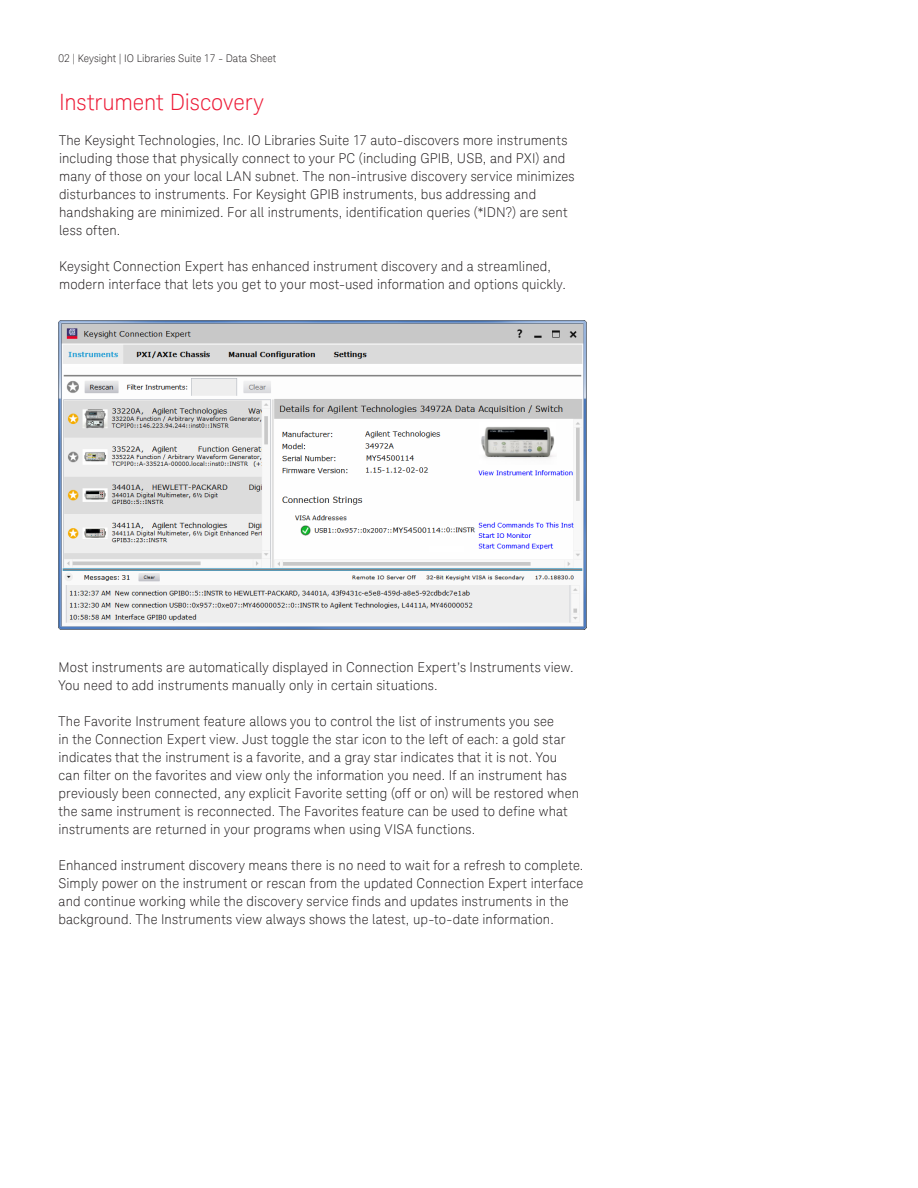
<style>
.page{position:relative;width:918px;height:1188px;background:#fff}
.page>*{position:absolute;margin:0;border:0;box-sizing:border-box;transform-origin:0 0}
.K_Heading_1{font:300 22.5px "Keysight Sans";letter-spacing:-.005em;color:#ed1a36}
.K_Body_Text{font:300 13.5px/18px "Keysight Sans";letter-spacing:.01em;color:#231f20}
.t1{font:300 10.5px "Keysight Sans";color:#231f20}
</style>
<div class="page">
<img style="left:59px;top:320px;width:528px;height:310px">
<p class="t1" style="left:59px;top:52px;width:219px">02 | Keysight | IO Libraries Suite 17 - Data Sheet</p>
<p class="K_Heading_1" style="left:59px;top:89px;width:206px">Instrument Discovery</p>
<p class="K_Body_Text" style="left:59px;top:131px;width:517px">The Keysight Technologies, Inc. IO Libraries Suite 17 auto-discovers more instruments including those that physically connect to your PC (including GPIB, USB, and PXI) and many of those on your local LAN subnet. The non-intrusive discovery service minimizes disturbances to instruments. For Keysight GPIB instruments, bus addressing and handshaking are minimized. For all instruments, identification queries (*IDN?) are sent less often.</p>
<p class="K_Body_Text" style="left:59px;top:257px;width:508px">Keysight Connection Expert has enhanced instrument discovery and a streamlined, modern interface that lets you get to your most-used information and options quickly.</p>
<p class="K_Body_Text" style="left:59px;top:659px;width:517px">Most instruments are automatically displayed in Connection Expert’s Instruments view.<br>You need to add instruments manually only in certain situations.</p>
<p class="K_Body_Text" style="left:59px;top:713px;width:522px">The Favorite Instrument feature allows you to control the list of instruments you see<br>in the Connection Expert view. Just toggle the star icon to the left of each: a gold star indicates that the instrument is a favorite, and a gray star indicates that it is not. You can filter on the favorites and view only the information you need. If an instrument has previously been connected, any explicit Favorite setting (off or on) will be restored when the same instrument is reconnected. The Favorites feature can be used to define what instruments are returned in your programs when using VISA functions.</p>
<p class="K_Body_Text" style="left:59px;top:857px;width:526px">Enhanced instrument discovery means there is no need to wait for a refresh to complete.<br>Simply power on the instrument or rescan from the updated Connection Expert interface and continue working while the discovery service finds and updates instruments in the background. The Instruments view always shows the latest, up-to-date information.</p>
</div>
